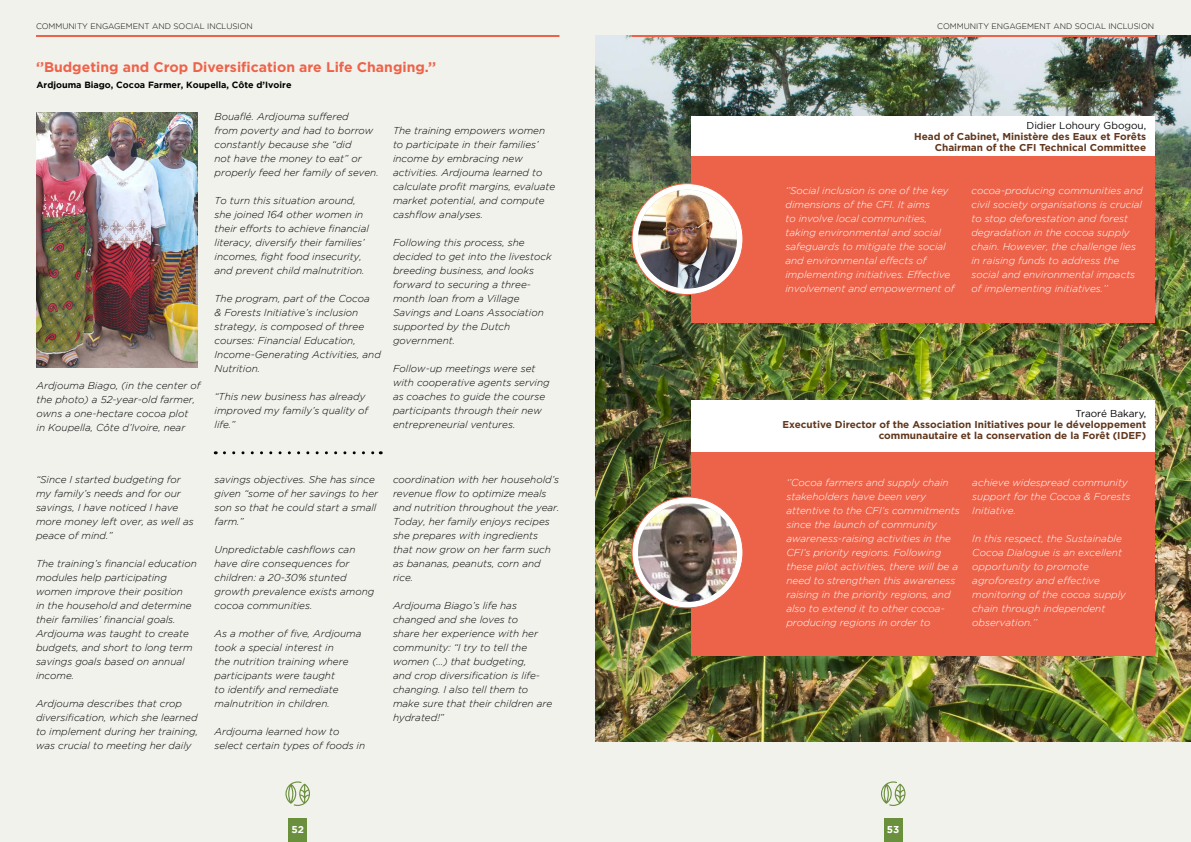
<style>
.page{position:relative;width:1191px;height:842px;background:#f2f2ed}
.page>*{position:absolute;margin:0;border:0;box-sizing:border-box;transform-origin:0 0}
.t1{font:700 14px "Gotham Pro";color:#ed634a}
.t2{font:italic 300 10px/14px "Gotham";color:#000}
.t3{font:italic 300 10px/14px "Gotham";color:#fff}
.t4{font:700 10px/11px "Gotham Pro";color:#61371d;text-align:right}
.t5{font:10px "Gotham";color:#000}
.t6{font:700 10px "Gotham";color:#fff}
.t7{font:700 9px "Gotham";color:#000}
.t8{font:300 8px "Gotham";color:#000}
</style>
<div class="page">
<svg style="left:285px;top:781px;width:25px;height:25px"></svg>
<div style="left:288px;top:818px;width:19px;height:24px;background:#6a8f3d"></div>
<img style="left:36px;top:113px;width:161px;height:254px">
<svg style="left:224px;top:451px;width:157px;height:3px"></svg>
<svg style="left:881px;top:781px;width:24px;height:25px"></svg>
<div style="left:884px;top:818px;width:18px;height:24px;background:#6a8f3d"></div>
<img style="left:595px;top:35px;width:596px;height:707px">
<div style="left:691px;top:156px;width:464px;height:166px;background:#ed634a"></div>
<div style="left:691px;top:117px;width:464px;height:39px;background:#fff"></div>
<svg style="left:632px;top:184px;width:111px;height:111px;background:#f9ebe8"></svg>
<img style="left:638px;top:190px;width:99px;height:98px;border-radius:49px">
<div style="left:691px;top:440px;width:464px;height:215px;background:#ed634a"></div>
<div style="left:691px;top:400px;width:464px;height:51px;background:#fff"></div>
<svg style="left:632px;top:497px;width:111px;height:111px;background:#fbedea"></svg>
<img style="left:638px;top:503px;width:99px;height:99px;border-radius:49px">
<hr style="left:36px;top:35px;width:523px;height:2px;background:#ed634a">
<hr style="left:631px;top:35px;width:524px;height:2px;background:#ed634a">
<p class="t8" style="left:36px;top:22px;width:218px">COMMUNITY ENGAGEMENT AND SOCIAL INCLUSION</p>
<p class="t8" style="left:937px;top:22px;width:218px">COMMUNITY ENGAGEMENT AND SOCIAL INCLUSION</p>
<h1 class="t1" style="left:36px;top:59px;width:402px">‘’Budgeting and Crop Diversification are Life Changing.’’</h1>
<p class="t7" style="left:36px;top:79px;width:256px">Ardjouma Biago, Cocoa Farmer, Koupella, Côte d’Ivoire</p>
<p class="t2" style="left:36px;top:379px;width:165px">Ardjouma Biago, (in the center of the photo) a 52-year-old farmer, owns a one-hectare cocoa plot<br>in Koupella, Côte d’Ivoire, near</p>
<p class="t2" style="left:214px;top:109px;width:166px">Bouaflé. Ardjouma suffered<br>from poverty and had to borrow constantly because she “did<br>not have the money to eat” or properly feed her family of seven.</p>
<p class="t2" style="left:214px;top:193px;width:156px">To turn this situation around, she joined 164 other women in their efforts to achieve financial literacy, diversify their families’ incomes, fight food insecurity, and prevent child malnutrition.</p>
<p class="t2" style="left:214px;top:291px;width:168px">The program, part of the Cocoa<br>&amp; Forests Initiative’s inclusion strategy, is composed of three courses: Financial Education,<br>Income-Generating Activities, and<br>Nutrition.</p>
<p class="t2" style="left:214px;top:389px;width:155px">“This new business has already improved my family’s quality of life.”</p>
<p class="t2" style="left:393px;top:123px;width:164px">The training empowers women to participate in their families’ income by embracing new activities. Ardjouma learned to calculate profit margins, evaluate market potential, and compute cashflow analyses.</p>
<p class="t2" style="left:393px;top:235px;width:160px">Following this process, she decided to get into the livestock breeding business, and looks forward to securing a three&shy;month loan from a Village<br>Savings and Loans Association supported by the Dutch government.</p>
<p class="t2" style="left:393px;top:361px;width:158px">Follow-up meetings were set with cooperative agents serving as coaches to guide the course participants through their new entrepreneurial ventures.</p>
<p class="t2" style="left:36px;top:472px;width:159px">“Since I started budgeting for my family’s needs and for our savings, I have noticed I have more money left over, as well as peace of mind.”</p>
<p class="t2" style="left:36px;top:556px;width:162px">The training’s financial education modules help participating women improve their position<br>in the household and determine their families’ financial goals.<br>Ardjouma was taught to create budgets, and short to long term savings goals based on annual income.</p>
<p class="t2" style="left:36px;top:696px;width:163px">Ardjouma describes that crop diversification, which she learned to implement during her training, was crucial to meeting her daily</p>
<p class="t2" style="left:214px;top:472px;width:165px">savings objectives. She has since given “some of her savings to her son so that he could start a small farm.”</p>
<p class="t2" style="left:214px;top:542px;width:161px">Unpredictable cashflows can have dire consequences for children: a 20-30% stunted growth prevalence exists among cocoa communities.</p>
<p class="t2" style="left:214px;top:626px;width:148px">As a mother of five, Ardjouma took a special interest in<br>the nutrition training where participants were taught<br>to identify and remediate malnutrition in children.</p>
<p class="t2" style="left:214px;top:724px;width:152px">Ardjouma learned how to select certain types of foods in</p>
<p class="t2" style="left:393px;top:472px;width:168px">coordination with her household’s revenue flow to optimize meals and nutrition throughout the year.<br>Today, her family enjoys recipes she prepares with ingredients that now grow on her farm such as bananas, peanuts, corn and rice.</p>
<p class="t2" style="left:393px;top:598px;width:161px">Ardjouma Biago’s life has changed and she loves to<br>share her experience with her community: “I try to tell the women (…) that budgeting,<br>and crop diversification is life&shy;changing. I also tell them to make sure that their children are hydrated!”</p>
<p class="t6" style="left:291px;top:824px;width:14px">52</p>
<p class="t5" style="left:1026px;top:120px;width:121px">Didier Lohoury Gbogou,</p>
<p class="t4" style="left:914px;top:130px;width:234px">Head of Cabinet, Ministère des Eaux et Forêts<br>Chairman of the CFI Technical Committee</p>
<p class="t3" style="left:785px;top:183px;width:170px">‘’Social inclusion is one of the key dimensions of the CFI. It aims<br>to involve local communities, taking environmental and social safeguards to mitigate the social and environmental effects of implementing initiatives. Effective involvement and empowerment of</p>
<p class="t3" style="left:971px;top:183px;width:173px">cocoa-producing communities and civil society organisations is crucial to stop deforestation and forest degradation in the cocoa supply chain. However, the challenge lies in raising funds to address the social and environmental impacts of implementing initiatives.’’</p>
<p class="t5" style="left:1075px;top:408px;width:72px">Traoré Bakary,</p>
<p class="t4" style="left:782px;top:419px;width:365px">Executive Director of the Association Initiatives pour le développement communautaire et la conservation de la Forêt (IDEF)</p>
<p class="t3" style="left:786px;top:475px;width:175px">‘’Cocoa farmers and supply chain stakeholders have been very attentive to the CFI’s commitments since the launch of community awareness-raising activities in the CFI’s priority regions. Following these pilot activities, there will be a need to strengthen this awareness raising in the priority regions, and also to extend it to other cocoa&shy;producing regions in order to</p>
<p class="t3" style="left:972px;top:475px;width:159px">achieve widespread community support for the Cocoa &amp; Forests<br>Initiative.</p>
<p class="t3" style="left:972px;top:531px;width:155px">In this respect, the Sustainable<br>Cocoa Dialogue is an excellent opportunity to promote agroforestry and effective monitoring of the cocoa supply chain through independent observation.’’</p>
<p class="t6" style="left:887px;top:824px;width:14px">53</p>
</div>
